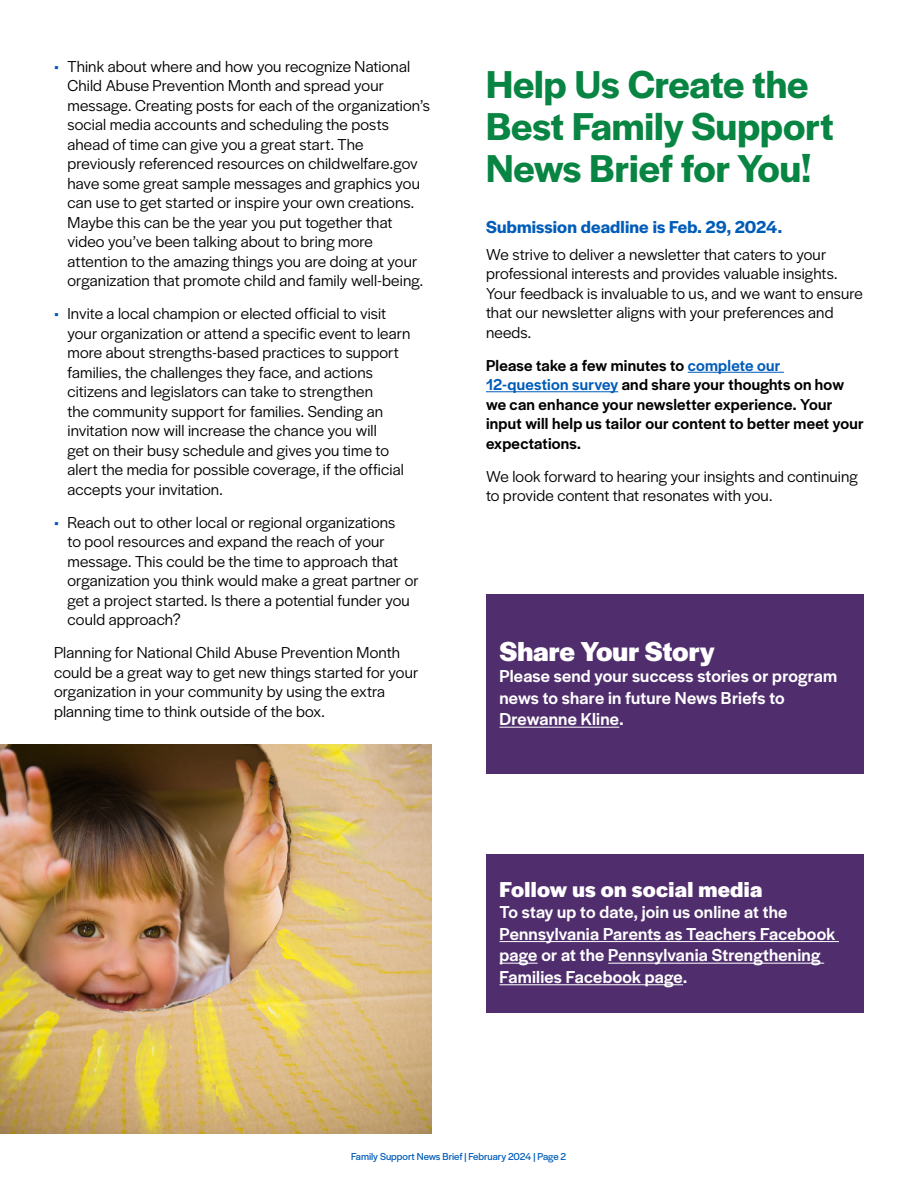
<style>
.page{position:relative;width:918px;height:1188px;background:#fff}
.page>*{position:absolute;margin:0;border:0;box-sizing:border-box;transform-origin:0 0}
.Content_Title_H1{font:600 40.5px/42px "Halyard Display";color:#088542}
.Title_Heading_2{font:700 28.5px "Halyard Display";color:#fff}
.body_text{font:700 22.5px "Halyard Display";letter-spacing:.015em;color:#fff}
.body_text-2{font:500 18px/21.6px "Halyard Display";letter-spacing:.01em;color:#fff}
.Subhead{font:600 18px "Halyard Display";letter-spacing:.01em;color:#005cb9}
.body_text-3{font:16.5px/19.5px "Halyard Display";letter-spacing:.01em;color:#000}
.body_text-4{font:500 16.5px/19.5px "Halyard Display";letter-spacing:.015em;color:#000}
.t1{font:10.5px "Halyard Display";color:#005cb9}
.s1{color:#005cb9}
</style>
<div class="page">
<div style="left:486px;top:854px;width:378px;height:159px;background:#502d6d"></div>
<hr style="left:500px;top:941px;width:339px;height:1px;background:#fff">
<hr style="left:500px;top:963px;width:38px;height:1px;background:#fff">
<hr style="left:608px;top:963px;width:216px;height:1px;background:#fff">
<hr style="left:500px;top:984px;width:183px;height:1px;background:#fff">
<hr style="left:688px;top:372px;width:96px;height:1px;background:#005cb9">
<hr style="left:486px;top:391px;width:132px;height:1px;background:#005cb9">
<div style="left:486px;top:594px;width:378px;height:179px;background:#502d6d"></div>
<hr style="left:500px;top:727px;width:119px;height:1px;background:#fff">
<img style="left:0;top:744px;width:432px;height:390px">
<p class="body_text-3" style="left:68px;top:56px;width:364px;text-indent:-14px"><span class="s1">•</span> Think about where and how you recognize National Child Abuse Prevention Month and spread your message. Creating posts for each of the organization’s social media accounts and scheduling the posts ahead of time can give you a great start. The previously referenced resources on childwelfare.gov have some great sample messages and graphics you can use to get started or inspire your own creations.<br>Maybe this can be the year you put together that video you’ve been talking about to bring more attention to the amazing things you are doing at your organization that promote child and family well-being.</p>
<p class="body_text-3" style="left:68px;top:303px;width:344px;text-indent:-14px"><span class="s1">•</span> Invite a local champion or elected official to visit your organization or attend a specific event to learn more about strengths-based practices to support families, the challenges they face, and actions citizens and legislators can take to strengthen<br>the community support for families. Sending an invitation now will increase the chance you will<br>get on their busy schedule and gives you time to alert the media for possible coverage, if the official accepts your invitation.</p>
<p class="body_text-3" style="left:68px;top:512px;width:353px;text-indent:-14px"><span class="s1">•</span> Reach out to other local or regional organizations<br>to pool resources and expand the reach of your message. This could be the time to approach that organization you think would make a great partner or get a project started. Is there a potential funder you could approach?</p>
<p class="body_text-3" style="left:54px;top:642px;width:366px">Planning for National Child Abuse Prevention Month could be a great way to get new things started for your organization in your community by using the extra planning time to think outside of the box.</p>
<h2 class="Content_Title_H1" style="left:486px;top:61px;width:349px">Help Us Create the<br>Best Family Support<br>News Brief for You!</h2>
<h3 class="Subhead" style="left:486px;top:215px;width:297px">Submission deadline is Feb. 29, 2024.</h3>
<p class="body_text-3" style="left:486px;top:243px;width:378px">We strive to deliver a newsletter that caters to your professional interests and provides valuable insights.<br>Your feedback is invaluable to us, and we want to ensure that our newsletter aligns with your preferences and needs.</p>
<p class="body_text-4" style="left:486px;top:354px;width:379px">Please take a few minutes to <span class="s1">complete our 12-question survey</span> and share your thoughts on how we can enhance your newsletter experience. Your input will help us tailor our content to better meet your expectations.</p>
<p class="body_text-3" style="left:486px;top:465px;width:373px">We look forward to hearing your insights and continuing to provide content that resonates with you.</p>
<h2 class="Title_Heading_2" style="left:500px;top:631px;width:217px">Share Your Story</h2>
<p class="body_text-2" style="left:500px;top:664px;width:339px">Please send your success stories or program news to share in future News Briefs to<br>Drewanne Kline.</p>
<p class="body_text" style="left:500px;top:873px;width:264px">Follow us on social media</p>
<p class="body_text-2" style="left:500px;top:900px;width:337px">To stay up to date, join us online at the Pennsylvania Parents as Teachers Facebook page or at the Pennsylvania Strengthening Families Facebook page.</p>
<p class="t1" style="left:351px;top:1149px;width:216px">Family Support News Brief | February 2024 | Page 2</p>
</div>
